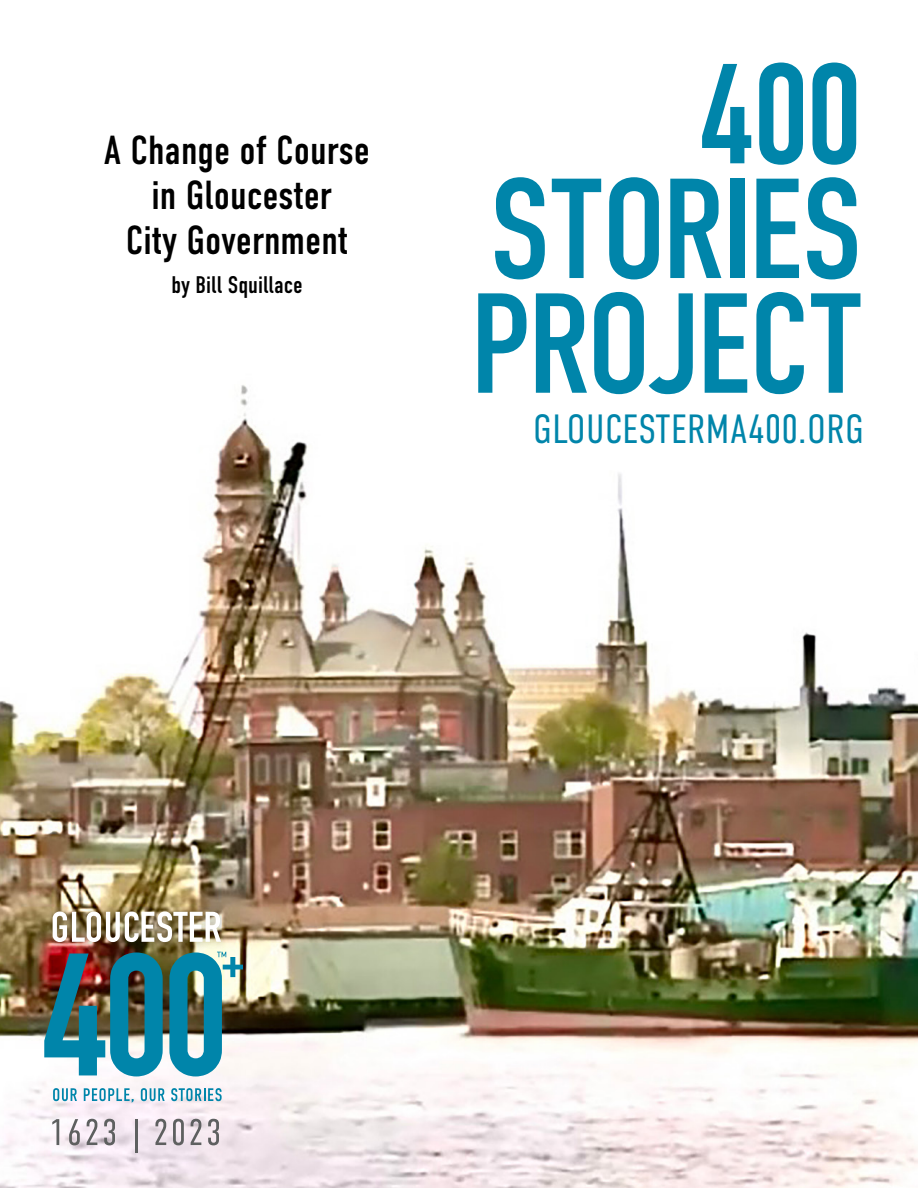
<style>
.page{position:relative;width:918px;height:1188px;background:#fff}
.page>*{position:absolute;margin:0;border:0;box-sizing:border-box;transform-origin:0 0}
.t1{font:141.9px/114.8px "DIN Condensed";letter-spacing:-.025em;color:#0085aa;text-align:justify}
.t2{font:300 40.8px "DIN Condensed";letter-spacing:.01em;color:#0085aa}
.t3{font:40.5px/45px "DIN Condensed";color:#000;text-align:center}
.t4{font:24px "DIN Condensed";color:#000}
</style>
<div class="page">
<img style="left:0;top:385px;width:918px;height:803px">
<img style="left:44px;top:952px;width:119px;height:124px">
<svg style="left:169px;top:952px;width:74px;height:124px"></svg>
<svg style="left:52px;top:1119px;width:7px;height:26px"></svg>
<svg style="left:69px;top:1119px;width:11px;height:26px"></svg>
<svg style="left:87px;top:1119px;width:10px;height:26px"></svg>
<svg style="left:104px;top:1119px;width:11px;height:26px"></svg>
<hr style="left:135px;top:1119px;width:2px;height:34px;background:#5e6060">
<svg style="left:155px;top:1119px;width:11px;height:26px"></svg>
<svg style="left:173px;top:1119px;width:11px;height:26px"></svg>
<svg style="left:191px;top:1119px;width:10px;height:26px"></svg>
<svg style="left:208px;top:1119px;width:11px;height:26px"></svg>
<svg style="left:53px;top:1088px;width:24px;height:13px"></svg>
<svg style="left:84px;top:1088px;width:50px;height:15px"></svg>
<svg style="left:141px;top:1088px;width:24px;height:13px"></svg>
<svg style="left:171px;top:1088px;width:51px;height:13px"></svg>
<div style="left:46px;top:905px;width:30px;height:46px;background:#000;opacity:.15"></div>
<div style="left:65px;top:905px;width:29px;height:46px;background:#000;opacity:.15"></div>
<div style="left:80px;top:905px;width:30px;height:46px;background:#000;opacity:.15"></div>
<div style="left:99px;top:905px;width:29px;height:46px;background:#000;opacity:.15"></div>
<div style="left:118px;top:905px;width:29px;height:46px;background:#000;opacity:.15"></div>
<div style="left:134px;top:904px;width:29px;height:47px;background:#000;opacity:.15"></div>
<div style="left:150px;top:905px;width:31px;height:46px;background:#000;opacity:.15"></div>
<div style="left:166px;top:904px;width:31px;height:46px;background:#000;opacity:.15"></div>
<div style="left:183px;top:904px;width:28px;height:47px;background:#000;opacity:.15"></div>
<div style="left:199px;top:904px;width:30px;height:46px;background:#000;opacity:.15"></div>
<svg style="left:53px;top:912px;width:168px;height:30px"></svg>
<p class="t3" style="left:104px;top:128px;width:267px">A Change of Course in Gloucester<br>City Government</p>
<p class="t4" style="left:171px;top:272px;width:133px">by Bill Squillace</p>
<h1 class="t1" style="left:470px;top:60px;width:396px;text-indent:227px">400<br>STORIES PROJECT</h1>
<p class="t2" style="left:533px;top:406px;width:332px">GLOUCESTERMA400.ORG</p>
</div>
